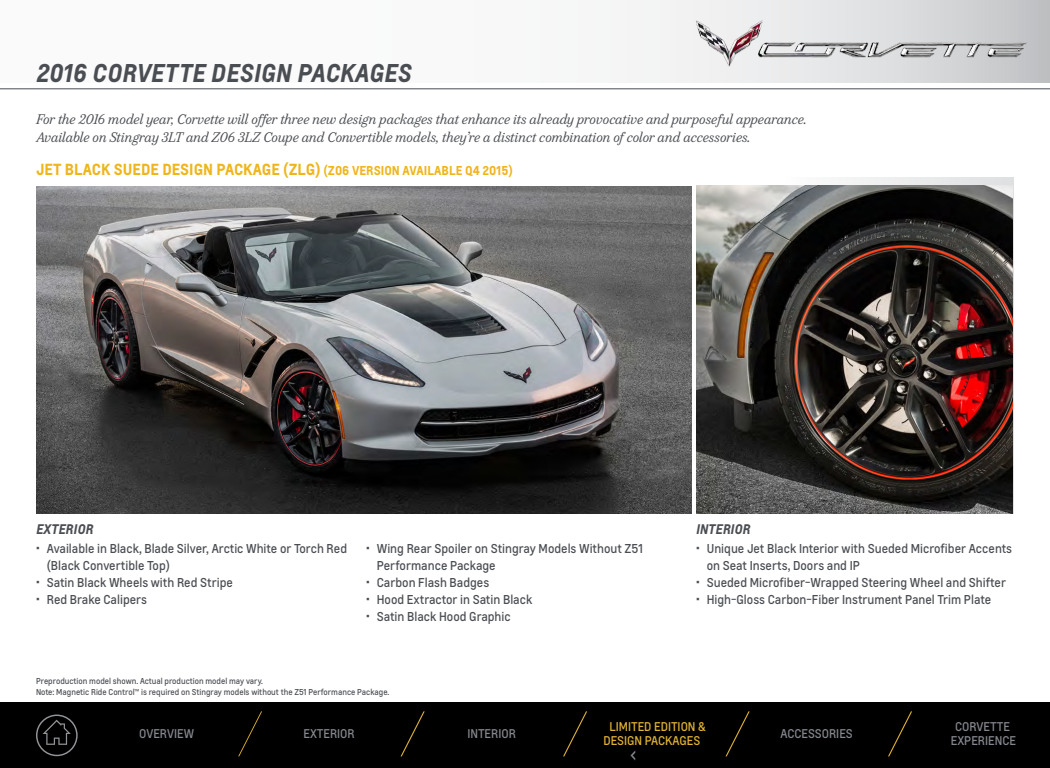
<style>
.page{position:relative;width:1050px;height:768px;background:#fff}
.page>*{position:absolute;margin:0;border:0;box-sizing:border-box;transform-origin:0 0}
.t1{font:italic 700 24px "Louis";letter-spacing:.005em;color:#4a4d52}
.t2{font:20px "Louis";color:#84878d}
.t3{font:700 15px "Louis";color:#f0b51c}
.t4{font:italic 13px/18px "Durant";letter-spacing:-.005em;color:#4a4d52}
.t5{font:italic 700 13px "Louis";color:#4a4d52}
.t6{font:12px/17px "Louis";color:#4a4d52}
.t7{font:11.8px/13.8px "Louis";color:#84878d;text-align:center}
.t8{font:11.8px/13.8px "Louis";color:#e1b334;text-align:center}
.t9{font:8px/11px "Louis";color:#4a4d52}
.s1{font-size:12px}
</style>
<div class="page">
<svg style="left:728px;top:177px;width:286px;height:337px"></svg>
<div style="left:0;top:703px;width:1050px;height:65px;background:#000"></div>
<img style="left:36px;top:186px;width:656px;height:328px">
<img style="left:696px;top:186px;width:317px;height:328px">
<div style="left:0;top:0;width:1050px;height:82px;background:#fafafa"></div>
<hr style="left:0;top:89px;width:1050px;height:1px;background:#4a4d52">
<img style="left:695px;top:7px;width:343px;height:74px">
<svg style="left:36px;top:715px;width:41px;height:41px"></svg>
<svg style="left:238px;top:711px;width:24px;height:46px"></svg>
<svg style="left:400px;top:711px;width:25px;height:46px"></svg>
<svg style="left:563px;top:711px;width:24px;height:46px"></svg>
<svg style="left:725px;top:711px;width:25px;height:46px"></svg>
<svg style="left:888px;top:711px;width:24px;height:46px"></svg>
<h1 class="t1" style="left:36px;top:57px;width:377px">2016 CORVETTE DESIGN PACKAGES</h1>
<p class="t4" style="left:36px;top:110px;width:772px">For the 2016 model year, Corvette will offer three new design packages that enhance its already provocative and purposeful appearance.<br>Available on Stingray 3LT and Z06 3LZ Coupe and Convertible models, they’re a distinct combination of color and accessories.</p>
<p class="t3" style="left:36px;top:160px;width:478px">JET BLACK SUEDE DESIGN PACKAGE (ZLG) <span class="s1">(Z06 VERSION AVAILABLE Q4 2015)</span></p>
<p class="t5" style="left:36px;top:520px;width:59px">EXTERIOR</p>
<p class="t6" style="left:47px;top:540px;width:302px;text-indent:-11px">• Available in Black, Blade Silver, Arctic White or Torch Red (Black Convertible Top)</p>
<p class="t6" style="left:36px;top:574px;width:198px">• Satin Black Wheels with Red Stripe</p>
<p class="t6" style="left:36px;top:591px;width:113px">• Red Brake Calipers</p>
<p class="t6" style="left:377px;top:540px;width:268px;text-indent:-11px">• Wing Rear Spoiler on Stingray Models Without Z51<br>Performance Package</p>
<p class="t6" style="left:366px;top:574px;width:125px">• Carbon Flash Badges</p>
<p class="t6" style="left:366px;top:591px;width:168px">• Hood Extractor in Satin Black</p>
<p class="t6" style="left:366px;top:608px;width:146px">• Satin Black Hood Graphic</p>
<p class="t9" style="left:36px;top:676px;width:355px">Preproduction model shown. Actual production model may vary.<br>Note: Magnetic Ride Control™ is required on Stingray models without the Z51 Performance Package.</p>
<p class="t5" style="left:696px;top:520px;width:56px">INTERIOR</p>
<p class="t6" style="left:707px;top:540px;width:307px;text-indent:-11px">• Unique Jet Black Interior with Sueded Microfiber Accents on Seat Inserts, Doors and IP</p>
<p class="t6" style="left:696px;top:574px;width:312px">• Sueded Microfiber-Wrapped Steering Wheel and Shifter</p>
<p class="t6" style="left:696px;top:591px;width:297px">• High-Gloss Carbon-Fiber Instrument Panel Trim Plate</p>
<p class="t7" style="left:139px;top:727px;width:56px">OVERVIEW</p>
<p class="t7" style="left:304px;top:727px;width:53px">EXTERIOR</p>
<p class="t7" style="left:467px;top:727px;width:50px">INTERIOR</p>
<p class="t8" style="left:604px;top:720px;width:104px">LIMITED EDITION &amp;<br>DESIGN PACKAGES</p>
<p class="t7" style="left:780px;top:727px;width:74px">ACCESSORIES</p>
<p class="t7" style="left:951px;top:720px;width:67px">CORVETTE<br>EXPERIENCE</p>
<h2 class="t2" style="left:630px;top:742px;width:8px">‹</h2>
</div>
